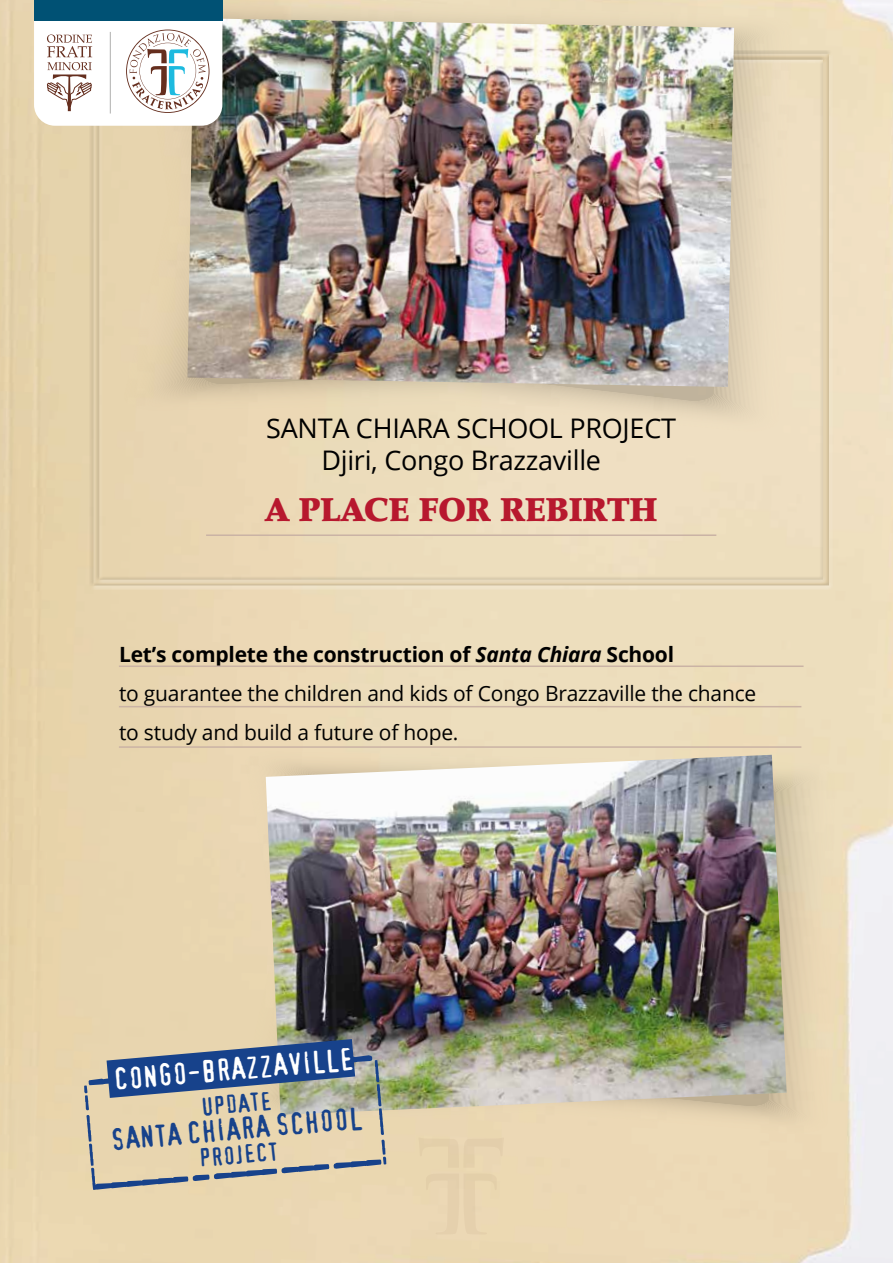
<style>
.page{position:relative;width:893px;height:1263px;background:#fff}
.page>*{position:absolute;margin:0;border:0;box-sizing:border-box;transform-origin:0 0}
.t1{font:900 33px "Palatino LT Std";letter-spacing:-.01em;color:#b7182e}
.t2{font:30px "Capone";color:#fff}
.t3{font:30px "Capone";color:#17428b}
.t4{font:27px/31.5px "Open Sans";letter-spacing:-.01em;color:#000}
.t5{font:24.75px "Capone";color:#17428b}
.t6{font:21px/39px "Open Sans";letter-spacing:-.01em;color:#000}
.s1{font-weight:700}
.s2{font-weight:700;font-style:italic}
</style>
<div class="page">
<div style="left:90px;top:52px;width:744px;height:538px;background:#000;opacity:.1"></div>
<hr style="left:206px;top:534px;width:510px;height:2px;background:#cab3a5">
<div style="left:418px;top:1137px;width:86px;height:97px;background:#ead6b0"></div>
<hr style="left:119px;top:706px;width:682px;height:1px;background:#cab3a5">
<hr style="left:119px;top:665px;width:684px;height:2px;background:#cab3a5">
<hr style="left:119px;top:746px;width:682px;height:2px;background:#cab3a5">
<img style="left:266px;top:755px;width:521px;height:360px">
<svg style="left:200px;top:387px;width:525px;height:15px;background:#dbccae"></svg>
<img style="left:187px;top:18px;width:547px;height:369px">
<svg style="left:68px;top:1017px;width:326px;height:173px;background:#b1ada0"></svg>
<svg style="left:34px;top:21px;width:188px;height:105px"></svg>
<div style="left:34px;top:0;width:188px;height:21px;background:#005174"></div>
<p class="t4" style="left:321px;top:412px;width:356px;text-indent:-55px">SANTA CHIARA SCHOOL PROJECT<br>Djiri, Congo Brazzaville</p>
<h1 class="t1" style="left:265px;top:490px;width:394px">A PLACE FOR REBIRTH</h1>
<p class="t6" style="left:119px;top:635px;width:639px"><span class="s1">Let’s complete the construction of</span> <span class="s2">Santa Chiara</span> <span class="s1">School<br></span>to guarantee the children and kids of Congo Brazzaville the chance to study and build a future of hope.</p>
<h2 class="t2" style="left:113px;top:1066px;width:242px;rotate:-5deg">CONGO-BRAZZAVILLE</h2>
<p class="t5" style="left:200px;top:1096px;width:72px;rotate:-5deg">UPDATE</p>
<h2 class="t3" style="left:109px;top:1126px;width:254px;rotate:-5deg">SANTA CHIARA SCHOOL</h2>
<p class="t5" style="left:198px;top:1147px;width:81px;rotate:-5deg">PROJECT</p>
</div>
